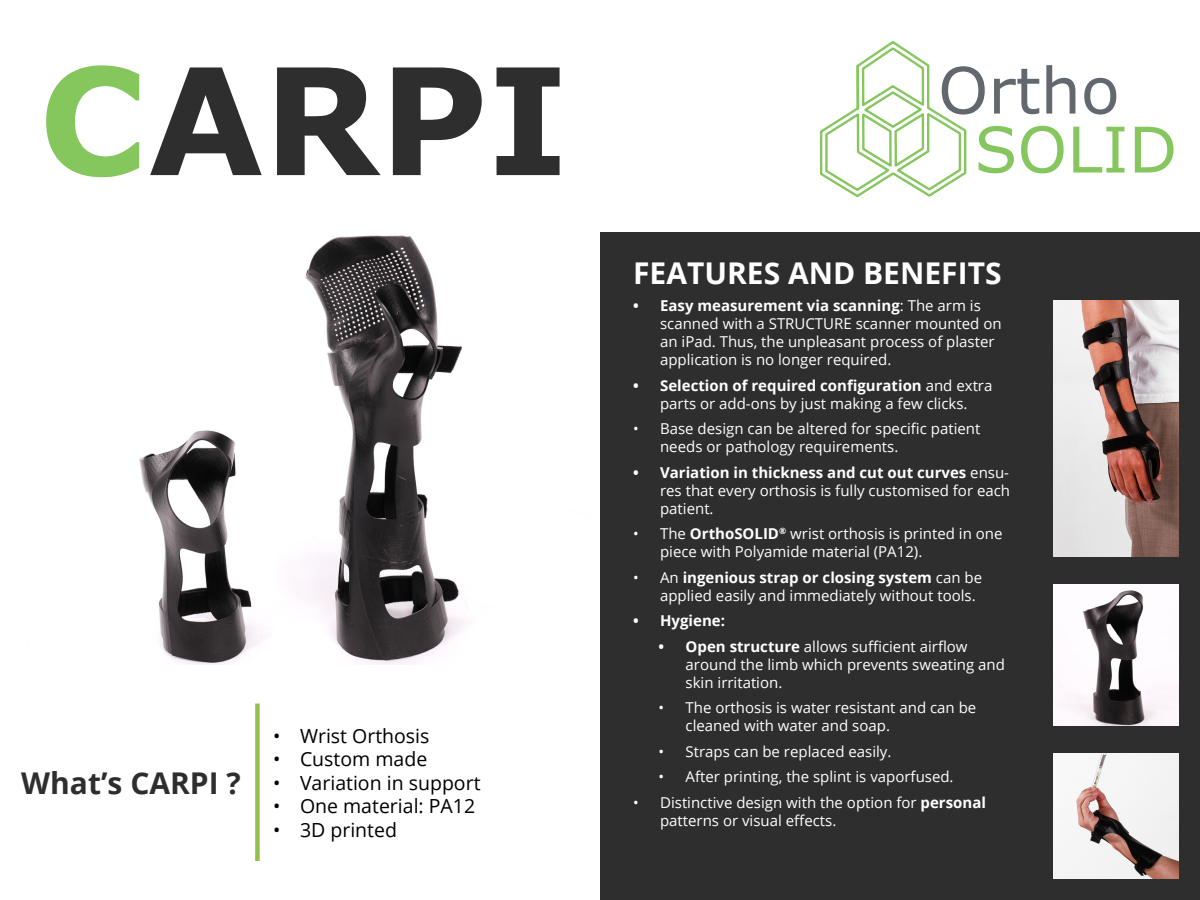
<style>
.page{position:relative;width:1200px;height:900px;background:#fff}
.page>*{position:absolute;margin:0;border:0;box-sizing:border-box;transform-origin:0 0}
.Titel_titelblad{font:700 148.05px "Verdana";color:#2f2e2e}
.t1{font:63.75px "Verdana";color:#62686e}
.t2{font:63px "Verdana";color:#85c65f}
.t3{font:700 30px "Open Sans";color:#fff}
.t4{font:700 30px "Open Sans";color:#2f2e2e}
.t5{font:19.5px "Open Sans";color:#000}
.t6{font:15px/18px "Open Sans";color:#fff}
.t7{font:700 15px "Open Sans";color:#fff}
.s1{color:#85c65d}
.s2{font-weight:700}
</style>
<div class="page">
<div style="left:600px;top:232px;width:600px;height:668px;background:#2f2e2e"></div>
<svg style="left:820px;top:41px;width:147px;height:156px"></svg>
<img style="left:139px;top:235px;width:325px;height:429px">
<div style="left:255px;top:704px;width:5px;height:157px;background:#91c24d"></div>
<img style="left:1054px;top:300px;width:125px;height:256px">
<img style="left:1054px;top:754px;width:125px;height:125px">
<img style="left:1054px;top:585px;width:125px;height:141px">
<p class="Titel_titelblad" style="left:39px;top:16px;width:531px"><span class="s1">C</span>ARPI</p>
<p class="t1" style="left:938px;top:47px;width:183px">Ortho</p>
<p class="t2" style="left:975px;top:106px;width:204px">SOLID</p>
<p class="t4" style="left:21px;top:762px;width:221px">What’s CARPI ?</p>
<p class="t5" style="left:273px;top:722px;width:158px">• Wrist Orthosis</p>
<p class="t5" style="left:273px;top:746px;width:156px">• Custom made</p>
<p class="t5" style="left:273px;top:769px;width:209px">• Variation in support</p>
<p class="t5" style="left:273px;top:793px;width:204px">• One material: PA12</p>
<p class="t5" style="left:273px;top:816px;width:126px">• 3D printed</p>
<p class="t3" style="left:633px;top:252px;width:370px">FEATURES AND BENEFITS</p>
<p class="t6" style="left:660px;top:297px;width:343px;text-indent:-27px"><span class="s2">• Easy measurement via scanning</span>: The arm is scanned with a STRUCTURE scanner mounted on an iPad. Thus, the unpleasant process of plaster application is no longer required.</p>
<p class="t6" style="left:633px;top:376px;width:361px;text-align:center"><span class="s2">• Selection of required configuration</span> and extra parts or add-ons by just making a few clicks.</p>
<p class="t6" style="left:660px;top:420px;width:322px;text-indent:-27px">• Base design can be altered for specific patient needs or pathology requirements.</p>
<p class="t6" style="left:660px;top:463px;width:352px;text-align:justify;text-indent:-27px"><span class="s2">• Variation in thickness and cut out curves</span> ensu&shy;res that every orthosis is fully customised for each patient.</p>
<p class="t6" style="left:660px;top:525px;width:344px;text-indent:-27px">• The <span class="s2">OrthoSOLID</span><sup>®</sup> wrist orthosis is printed in one piece with Polyamide material (PA12).</p>
<p class="t6" style="left:660px;top:568px;width:324px;text-indent:-27px">• An <span class="s2">ingenious strap or closing system</span> can be applied easily and immediately without tools.</p>
<p class="t7" style="left:633px;top:610px;width:93px">• Hygiene:</p>
<p class="t6" style="left:686px;top:637px;width:321px;text-indent:-27px"><span class="s2">• Open structure</span> allows sufficient airflow around the limb which prevents sweating and skin irritation.</p>
<p class="t6" style="left:686px;top:699px;width:292px;text-indent:-27px">• The orthosis is water resistant and can be cleaned with water and soap.</p>
<p class="t6" style="left:659px;top:742px;width:234px">• Straps can be replaced easily.</p>
<p class="t6" style="left:659px;top:768px;width:297px">• After printing, the splint is vaporfused.</p>
<p class="t6" style="left:660px;top:793px;width:327px;text-indent:-27px">• Distinctive design with the option for <span class="s2">personal </span>patterns or visual effects.</p>
</div>
